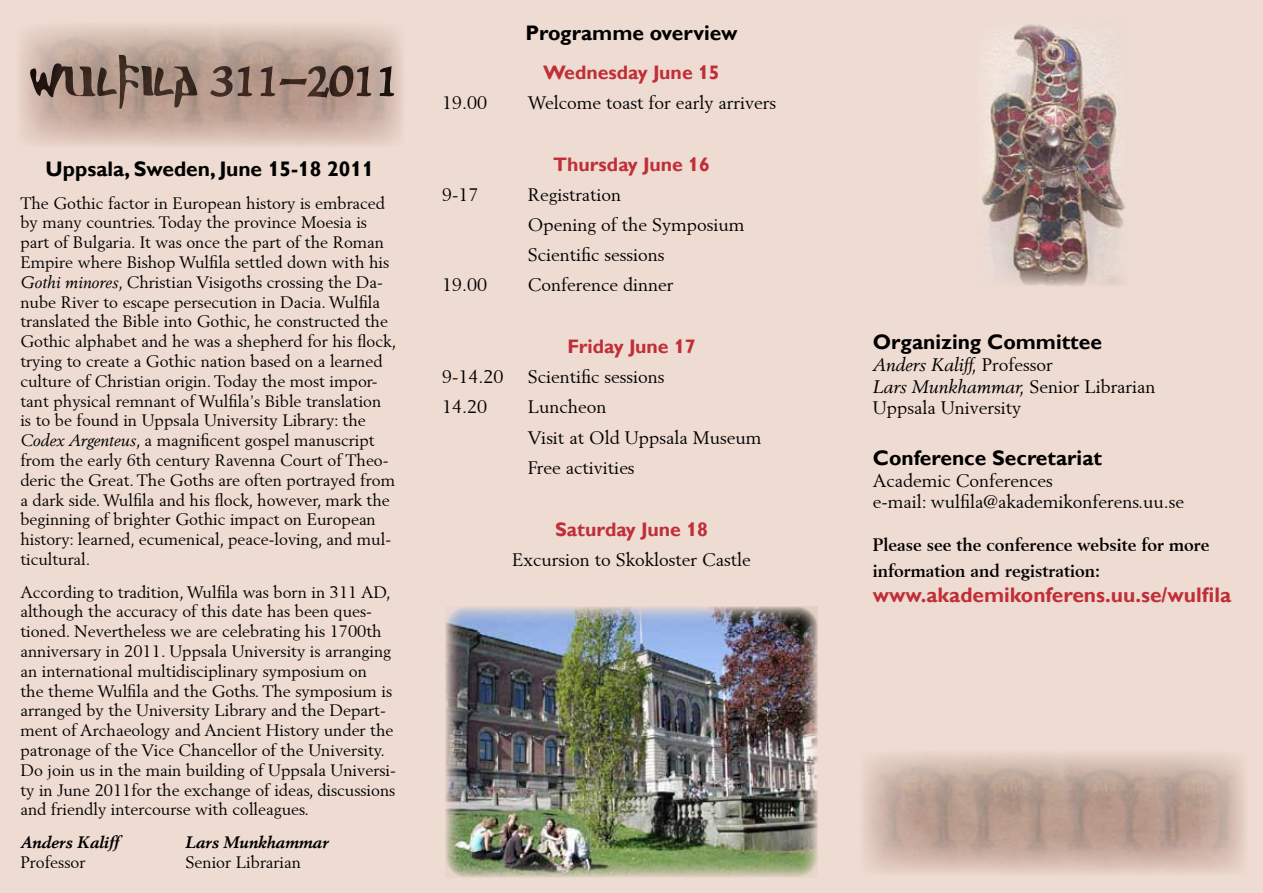
<style>
.page{position:relative;width:1263px;height:893px;background:#eedbd1}
.page>*{position:absolute;margin:0;border:0;box-sizing:border-box;transform-origin:0 0}
.t1{font:700 21px "Gill Alt One";color:#000}
.t2{font:700 21px "Gill Alt One";color:#c02f38}
.t3{font:700 19.5px "Gill Alt One";color:#c02f38}
.t4{font:18px/30.2px "Berling";color:#000}
.t5{font:700 18px/25.2px "Berling";color:#000}
.t6{font:16.5px/19.8px "Berling";color:#000}
.t7{font:italic 700 16.5px "Berling";color:#000}
.s1{font-style:italic}
</style>
<div class="page">
<img style="left:446px;top:607px;width:371px;height:270px">
<img style="left:981px;top:24px;width:144px;height:262px">
<img style="left:21px;top:26px;width:381px;height:119px">
<p class="t1" style="left:46px;top:157px;width:329px">Uppsala, Sweden, June 15-18 2011</p>
<p class="t6" style="left:20px;top:193px;width:377px">The Gothic factor in European history is embraced by many countries. Today the province Moesia is part of Bulgaria. It was once the part of the Roman Empire where Bishop Wulfila settled down with his <span class="s1">Gothi minores</span>, Christian Visigoths crossing the Da&shy;nube River to escape persecution in Dacia. Wulfila translated the Bible into Gothic, he constructed the Gothic alphabet and he was a shepherd for his flock, trying to create a Gothic nation based on a learned culture of Christian origin. Today the most impor&shy;tant physical remnant of Wulfila’s Bible translation<br>is to be found in Uppsala University Library: the <span class="s1">Codex Argenteus</span>, a magnificent gospel manuscript from the early 6th century Ravenna Court of Theo&shy;deric the Great. The Goths are often portrayed from a dark side. Wulfila and his flock, however, mark the beginning of brighter Gothic impact on European history: learned, ecumenical, peace-loving, and mul&shy;ticultural.</p>
<p class="t6" style="left:20px;top:582px;width:377px">According to tradition, Wulfila was born in 311 AD, although the accuracy of this date has been ques&shy;tioned. Nevertheless we are celebrating his 1700th anniversary in 2011. Uppsala University is arranging an international multidisciplinary symposium on<br>the theme Wulfila and the Goths. The symposium is arranged by the University Library and the Depart&shy;ment of Archaeology and Ancient History under the patronage of the Vice Chancellor of the University.<br>Do join us in the main building of Uppsala Universi&shy;ty in June 2011for the exchange of ideas, discussions and friendly intercourse with colleagues.</p>
<p class="t7" style="left:20px;top:832px;width:100px">Anders Kaliff</p>
<p class="t7" style="left:185px;top:832px;width:145px">Lars Munkhammar</p>
<p class="t6" style="left:20px;top:852px;width:67px">Professor</p>
<p class="t6" style="left:185px;top:852px;width:117px">Senior Librarian</p>
<p class="t1" style="left:525px;top:21px;width:214px">Programme overview</p>
<p class="t3" style="left:543px;top:61px;width:178px">Wednesday June 15</p>
<p class="t4" style="left:442px;top:87px;width:47px">19.00</p>
<p class="t4" style="left:528px;top:87px;width:250px">Welcome toast for early arrivers</p>
<p class="t3" style="left:553px;top:153px;width:158px">Thursday June 16</p>
<p class="t4" style="left:442px;top:179px;width:38px">9-17</p>
<p class="t4" style="left:528px;top:179px;width:218px">Registration<br>Opening of the Symposium<br>Scientific sessions</p>
<p class="t4" style="left:442px;top:270px;width:47px">19.00</p>
<p class="t4" style="left:528px;top:270px;width:147px">Conference dinner</p>
<p class="t3" style="left:567px;top:335px;width:130px">Friday June 17</p>
<p class="t4" style="left:442px;top:362px;width:63px">9-14.20</p>
<p class="t4" style="left:528px;top:362px;width:138px">Scientific sessions</p>
<p class="t4" style="left:442px;top:392px;width:47px">14.20</p>
<p class="t4" style="left:528px;top:392px;width:235px">Luncheon<br>Visit at Old Uppsala Museum<br>Free activities</p>
<p class="t3" style="left:555px;top:518px;width:154px">Saturday June 18</p>
<p class="t4" style="left:512px;top:544px;width:240px">Excursion to Skokloster Castle</p>
<p class="t1" style="left:873px;top:330px;width:231px">Organizing Committee</p>
<p class="t4" style="left:873px;top:354px;width:284px;line-height:21.6px"><span class="s1">Anders Kaliff,</span> Professor<br><span class="s1">Lars Munkhammar,</span> Senior Librarian<br>Uppsala University</p>
<p class="t1" style="left:873px;top:446px;width:231px">Conference Secretariat</p>
<p class="t4" style="left:873px;top:469px;width:313px;line-height:21.6px">Academic Conferences<br>e-mail: wulfila@akademikonferens.uu.se</p>
<p class="t5" style="left:873px;top:532px;width:338px">Please see the conference website for more information and registration:</p>
<p class="t2" style="left:873px;top:582px;width:360px">www.akademikonferens.uu.se/wulfila</p>
</div>
